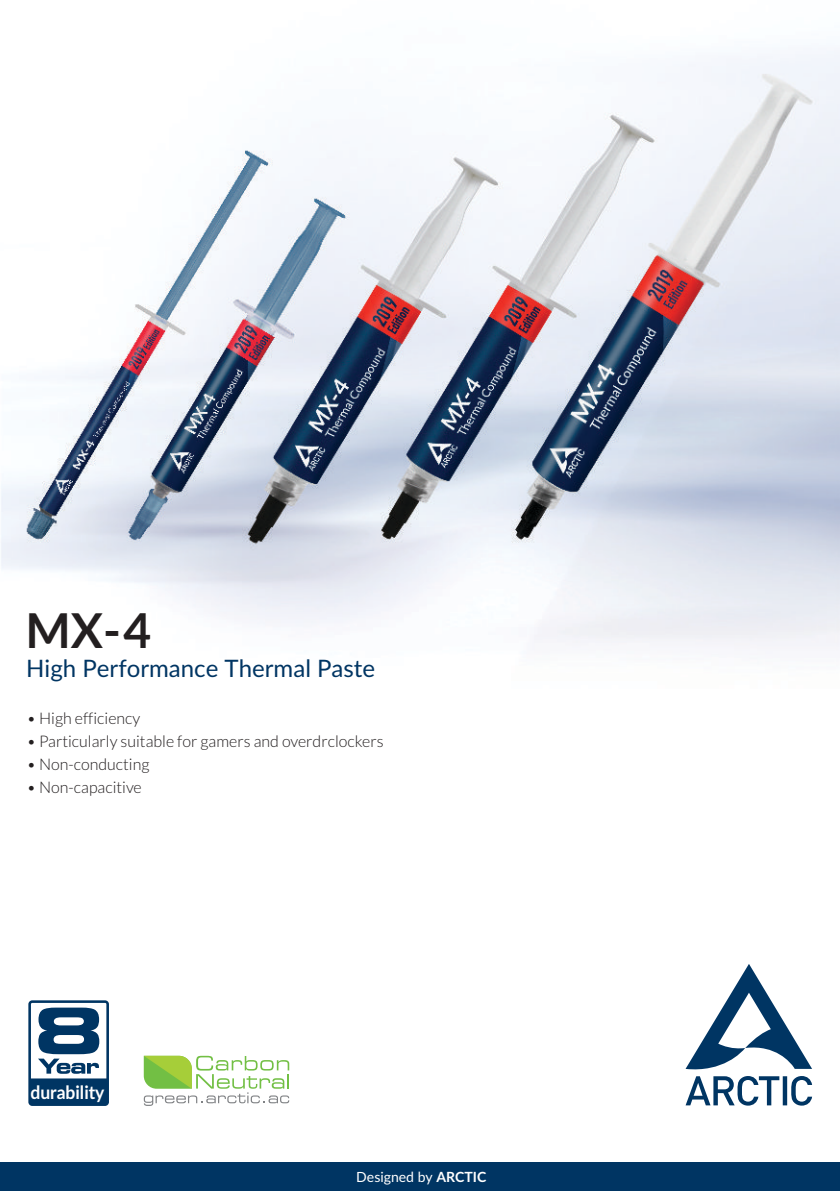
<style>
.page{position:relative;width:840px;height:1191px;background:#fff}
.page>*{position:absolute;margin:0;border:0;box-sizing:border-box;transform-origin:0 0}
.t1{font:700 48px "Lato";color:#231f20}
.t2{font:24px "Lato";color:#003563}
.t3{font:700 18.4px "Lato";color:#fff;scale:.95 1}
.t4{font:300 16px "Lato";color:#231f20}
.t5{font:14px "Lato";color:#fff}
.s1{font-weight:700}
</style>
<div class="page">
<img style="left:1px;top:50px;width:838px;height:1056px">
<div style="left:0;top:1162px;width:839px;height:29px;background:#003563"></div>
<svg style="left:685px;top:963px;width:126px;height:142px"></svg>
<svg style="left:144px;top:1055px;width:145px;height:51px"></svg>
<div style="left:28px;top:1000px;width:81px;height:106px;background:#003563;border-radius:4px"></div>
<svg style="left:31px;top:1003px;width:75px;height:75px"></svg>
<h1 class="t1" style="left:25px;top:610px;width:127px">MX-4</h1>
<h2 class="t2" style="left:26px;top:657px;width:350px">High Performance Thermal Paste</h2>
<p class="t4" style="left:27px;top:710px;width:115px">• High efficiency</p>
<p class="t4" style="left:27px;top:734px;width:358px">• Particularly suitable for gamers and overdrclockers</p>
<p class="t4" style="left:27px;top:757px;width:124px">• Non-conducting</p>
<p class="t4" style="left:27px;top:780px;width:116px">• Non-capacitive</p>
<p class="t3" style="left:30px;top:1084px;width:79px">durability</p>
<p class="t5" style="left:356px;top:1170px;width:131px">Designed by <span class="s1">ARCTIC</span></p>
</div>
